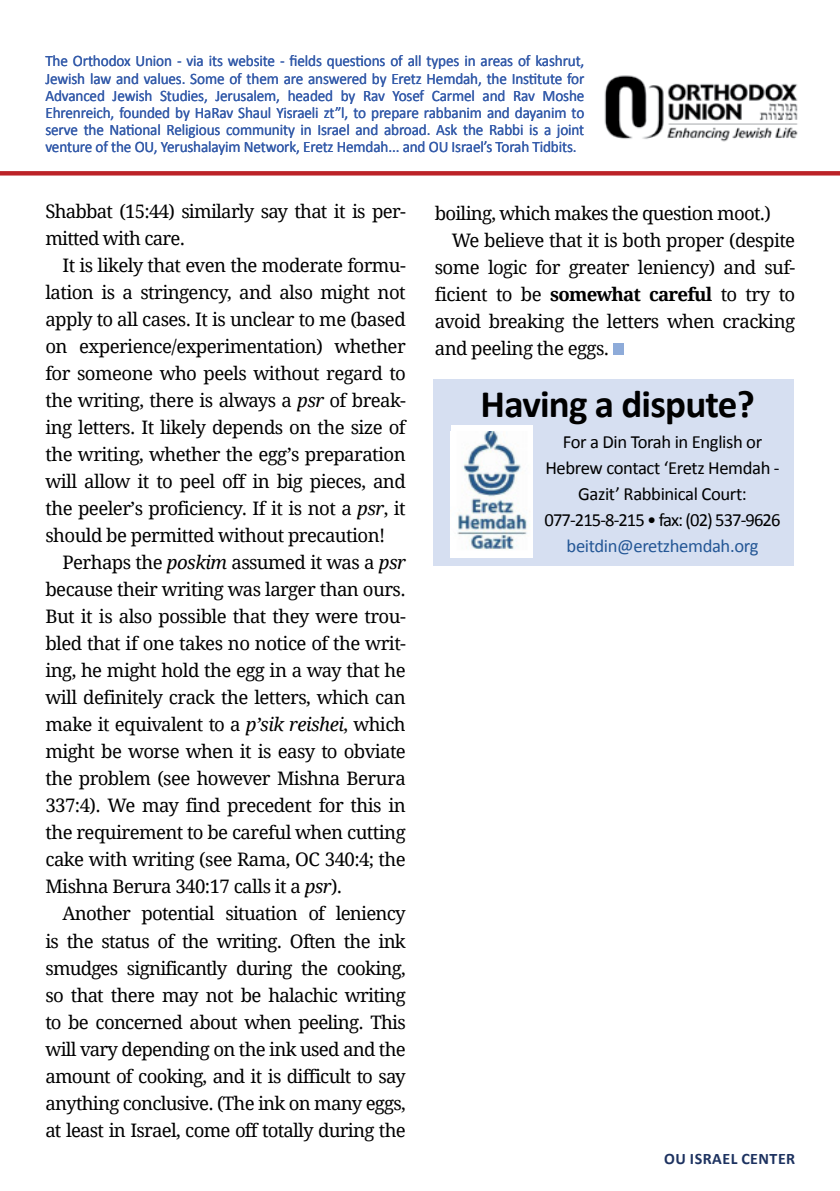
<style>
.page{position:relative;width:840px;height:1191px;background:#fff}
.page>*{position:absolute;margin:0;border:0;box-sizing:border-box;transform-origin:0 0}
.t1{font:700 39px "Calibri";letter-spacing:-.02em;color:#000}
.Body_-_Main_English{font:18.6px/27px "Droid Serif";letter-spacing:-.03em;color:#000;text-align:justify}
.t2{font:18.6px/26px "Calibri";letter-spacing:-.02em;color:#000;text-align:center}
.t3{font:16px/17px "Calibri";letter-spacing:-.01em;color:#355caa;text-align:justify;scale:.95 1}
.t4{font:700 16px "Calibri";letter-spacing:.03em;color:#1d3260}
.s1{font-style:italic}
.s2{font-weight:700}
.s3{color:#245796}
</style>
<div class="page">
<div style="left:433px;top:379px;width:360px;height:187px;background:#d6dff1"></div>
<div style="left:450px;top:425px;width:82px;height:132px;background:#fff"></div>
<img style="left:457px;top:431px;width:73px;height:119px">
<img style="left:604px;top:75px;width:194px;height:67px">
<svg style="left:0;top:171px;width:839px;height:4px;background:#bd272c"></svg>
<div style="left:612px;top:343px;width:11px;height:12px;background:#8eabd9"></div>
<p class="t3" style="left:45px;top:52px;width:568px">The Orthodox Union - via its website - fields questions of all types in areas of kashrut, Jewish law and values. Some of them are answered by Eretz Hemdah, the Institute for Advanced Jewish Studies, Jerusalem, headed by Rav Yosef Carmel and Rav Moshe Ehrenreich, founded by HaRav Shaul Yisraeli zt”l, to prepare rabbanim and dayanim to serve the National Religious community in Israel and abroad. Ask the Rabbi is a joint venture of the OU, Yerushalayim Network, Eretz Hemdah... and OU Israel’s Torah Tidbits.</p>
<p class="Body_-_Main_English" style="left:45px;top:198px;width:361px">Shabbat (15:44) similarly say that it is per&shy;mitted with care.</p>
<p class="Body_-_Main_English" style="left:45px;top:252px;width:362px;text-indent:17px">It is likely that even the moderate formu&shy;lation is a stringency, and also might not apply to all cases. It is unclear to me (based on experience/experimentation) whether for someone who peels without regard to the writing, there is always a <span class="s1">psr</span> of break&shy;ing letters. It likely depends on the size of the writing, whether the egg’s preparation will allow it to peel off in big pieces, and the peeler’s proficiency. If it is not a <span class="s1">psr</span>, it should be permitted without precaution!</p>
<p class="Body_-_Main_English" style="left:45px;top:549px;width:362px;text-indent:17px">Perhaps the <span class="s1">poskim</span> assumed it was a <span class="s1">psr </span>because their writing was larger than ours.<br>But it is also possible that they were trou&shy;bled that if one takes no notice of the writ&shy;ing, he might hold the egg in a way that he will definitely crack the letters, which can make it equivalent to a <span class="s1">p’sik reishei</span>, which might be worse when it is easy to obviate the problem (see however Mishna Berura 337:4). We may find precedent for this in the requirement to be careful when cutting cake with writing (see Rama, OC 340:4; the Mishna Berura 340:17 calls it a <span class="s1">psr</span>).</p>
<p class="Body_-_Main_English" style="left:45px;top:900px;width:362px;text-indent:17px">Another potential situation of leniency is the status of the writing. Often the ink smudges significantly during the cooking, so that there may not be halachic writing to be concerned about when peeling. This will vary depending on the ink used and the amount of cooking, and it is difficult to say anything conclusive. (The ink on many eggs, at least in Israel, come off totally during the</p>
<p class="Body_-_Main_English" style="left:434px;top:200px;width:337px">boiling, which makes the question moot.)</p>
<p class="Body_-_Main_English" style="left:434px;top:227px;width:362px;text-indent:17px">We believe that it is both proper (despite some logic for greater leniency) and suf&shy;ficient to be <span class="s2">somewhat careful</span> to try to avoid breaking the letters when cracking and peeling the eggs.</p>
<p class="t1" style="left:480px;top:376px;width:275px">Having a dispute?</p>
<p class="t2" style="left:544px;top:428px;width:237px">For a Din Torah in English or<br>Hebrew contact ‘Eretz Hemdah -<br>Gazit’ Rabbinical Court:<br>077-215-8-215 • fax: (02) 537-9626 <span class="s3">beitdin@eretzhemdah.org</span></p>
<p class="t4" style="left:664px;top:1147px;width:132px">OU ISRAEL CENTER</p>
</div>
